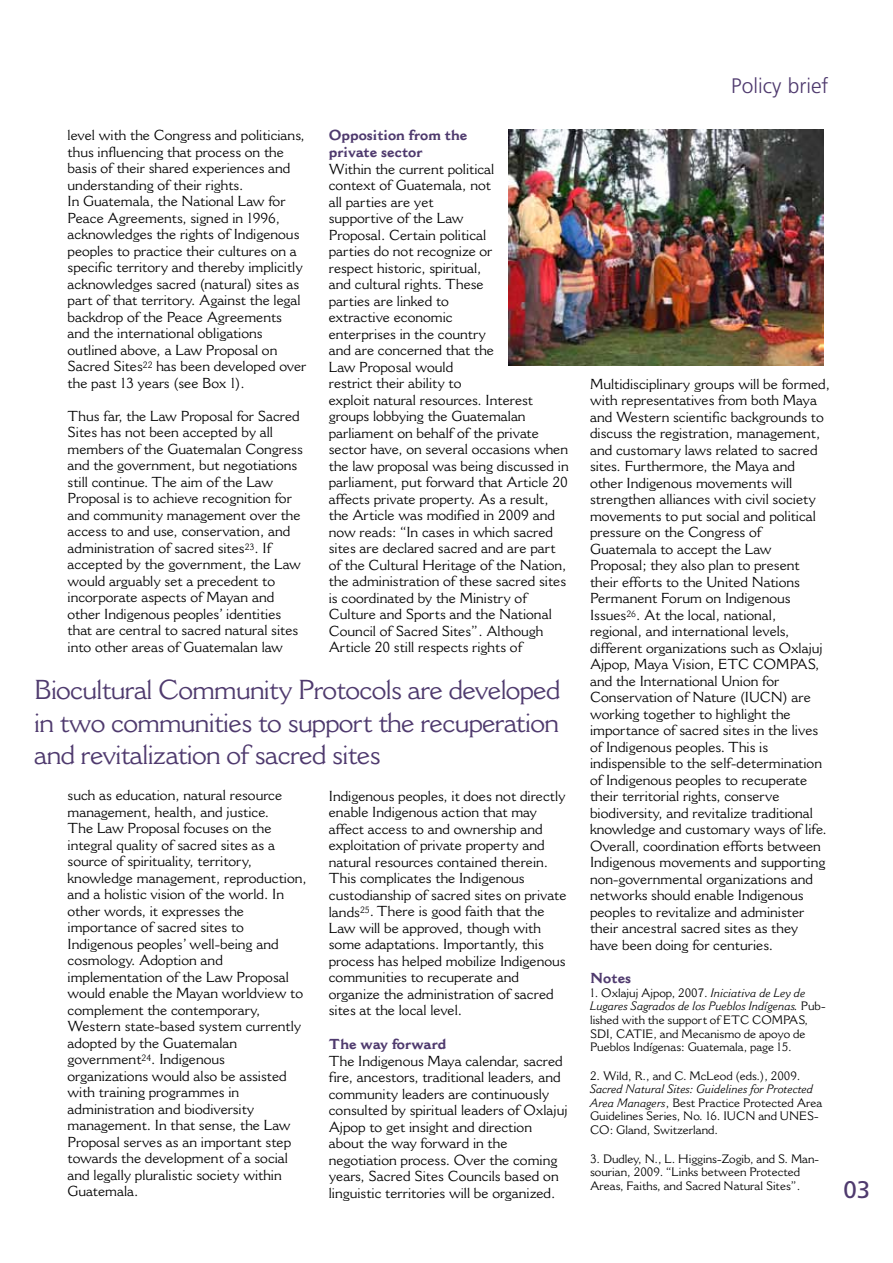
<style>
.page{position:relative;width:893px;height:1263px;background:#fff}
.page>*{position:absolute;margin:0;border:0;box-sizing:border-box;transform-origin:0 0}
.t1{font:27px/32.4px "Cantoria MT Std";letter-spacing:-.025em;color:#4f3a6e;text-align:justify}
.t2{font:24px "Frutiger LT Std";color:#4f3a6e}
.t3{font:300 21px "Frutiger LT Std";color:#4f3a6e}
.t4{font:14.25px/16.5px "Cantoria MT Std";color:#000}
.t5{font:700 14.25px/17.1px "Cantoria MT Std";color:#4f3a6e}
.t6{font:12px/13.5px "Cantoria MT Std";color:#000}
.s1{font-style:italic}
</style>
<div class="page">
<img style="left:508px;top:129px;width:315px;height:236px">
<p class="t4" style="left:68px;top:127px;width:240px">level with the Congress and politicians, thus influencing that process on the basis of their shared experiences and understanding of their rights.<br>In Guatemala, the National Law for Peace Agreements, signed in 1996, acknowledges the rights of Indigenous peoples to practice their cultures on a specific territory and thereby implicitly acknowledges sacred (natural) sites as part of that territory. Against the legal backdrop of the Peace Agreements and the international obligations outlined above, a Law Proposal on Sacred Sites<sup>22</sup> has been developed over the past 13 years (see Box 1).</p>
<p class="t4" style="left:68px;top:407px;width:237px">Thus far, the Law Proposal for Sacred Sites has not been accepted by all members of the Guatemalan Congress and the government, but negotiations still continue. The aim of the Law Proposal is to achieve recognition for and community management over the access to and use, conservation, and administration of sacred sites<sup>23</sup>. If accepted by the government, the Law would arguably set a precedent to incorporate aspects of Mayan and other Indigenous peoples’ identities that are central to sacred natural sites into other areas of Guatemalan law</p>
<p class="t5" style="left:329px;top:127px;width:140px">Opposition from the private sector</p>
<p class="t4" style="left:329px;top:161px;width:241px">Within the current political<br>context of Guatemala, not<br>all parties are yet<br>supportive of the Law<br>Proposal. Certain political<br>parties do not recognize or<br>respect historic, spiritual,<br>and cultural rights. These<br>parties are linked to<br>extractive economic<br>enterprises in the country<br>and are concerned that the<br>Law Proposal would<br>restrict their ability to<br>exploit natural resources. Interest groups lobbying the Guatemalan parliament on behalf of the private sector have, on several occasions when the law proposal was being discussed in parliament, put forward that Article 20 affects private property. As a result, the Article was modified in 2009 and now reads: “In cases in which sacred sites are declared sacred and are part of the Cultural Heritage of the Nation, the administration of these sacred sites is coordinated by the Ministry of<br>Culture and Sports and the National<br>Council of Sacred Sites”. Although<br>Article 20 still respects rights of</p>
<h1 class="t1" style="left:34px;top:673px;width:528px">Biocultural Community Protocols are developed in two communities to support the recuperation and revitalization of sacred sites</h1>
<p class="t4" style="left:68px;top:787px;width:241px">such as education, natural resource management, health, and justice.<br>The Law Proposal focuses on the integral quality of sacred sites as a source of spirituality, territory, knowledge management, reproduction, and a holistic vision of the world. In other words, it expresses the importance of sacred sites to<br>Indigenous peoples’ well-being and cosmology. Adoption and implementation of the Law Proposal would enable the Mayan worldview to complement the contemporary,<br>Western state-based system currently adopted by the Guatemalan government<sup>24</sup>. Indigenous organizations would also be assisted with training programmes in administration and biodiversity management. In that sense, the Law<br>Proposal serves as an important step towards the development of a social and legally pluralistic society within<br>Guatemala.</p>
<p class="t4" style="left:329px;top:788px;width:239px">Indigenous peoples, it does not directly enable Indigenous action that may affect access to and ownership and exploitation of private property and natural resources contained therein.<br>This complicates the Indigenous custodianship of sacred sites on private lands<sup>25</sup>. There is good faith that the Law will be approved, though with some adaptations. Importantly, this process has helped mobilize Indigenous communities to recuperate and organize the administration of sacred sites at the local level.</p>
<p class="t5" style="left:329px;top:1035px;width:119px">The way forward</p>
<p class="t4" style="left:329px;top:1052px;width:240px">The Indigenous Maya calendar, sacred fire, ancestors, traditional leaders, and community leaders are continuously consulted by spiritual leaders of Oxlajuj Ajpop to get insight and direction about the way forward in the negotiation process. Over the coming years, Sacred Sites Councils based on linguistic territories will be organized.</p>
<h3 class="t3" style="left:731px;top:74px;width:99px">Policy brief</h3>
<p class="t4" style="left:590px;top:375px;width:241px">Multidisciplinary groups will be formed, with representatives from both Maya and Western scientific backgrounds to discuss the registration, management, and customary laws related to sacred sites. Furthermore, the Maya and other Indigenous movements will strengthen alliances with civil society movements to put social and political pressure on the Congress of Guatemala to accept the Law Proposal; they also plan to present their efforts to the United Nations Permanent Forum on Indigenous Issues<sup>26</sup>. At the local, national, regional, and international levels, different organizations such as Oxlajuj Ajpop, Maya Vision, ETC COMPAS, and the International Union for Conservation of Nature (IUCN) are working together to highlight the importance of sacred sites in the lives of Indigenous peoples. This is indispensible to the self-determination of Indigenous peoples to recuperate their territorial rights, conserve biodiversity, and revitalize traditional knowledge and customary ways of life.<br>Overall, coordination efforts between Indigenous movements and supporting non-governmental organizations and networks should enable Indigenous peoples to revitalize and administer their ancestral sacred sites as they have been doing for centuries.</p>
<p class="t5" style="left:590px;top:970px;width:43px">Notes</p>
<p class="t6" style="left:590px;top:986px;width:237px">1. Oxlajuj Ajpop, 2007. <span class="s1">Iniciativa de Ley de Lugares Sagrados de los Pueblos Indígenas.</span> Pub&shy;lished with the support of ETC COMPAS, SDI, CATIE, and Mecanismo de apoyo de Pueblos Indígenas: Guatemala, page 15.</p>
<p class="t6" style="left:590px;top:1069px;width:212px">2. Wild, R., and C. McLeod (eds.), 2009.</p>
<p class="t6" style="left:590px;top:1082px;width:234px"><span class="s1">Sacred Natural Sites: Guidelines for Protected Area Managers</span>, Best Practice Protected Area Guidelines Series, No. 16. IUCN and UNES-CO: Gland, Switzerland.</p>
<p class="t6" style="left:590px;top:1152px;width:231px">3. Dudley, N., L. Higgins-Zogib, and S. Man&shy;sourian, 2009. “Links between Protected<br>Areas, Faiths, and Sacred Natural Sites”.</p>
<h2 class="t2" style="left:843px;top:1176px;width:28px">03</h2>
</div>
